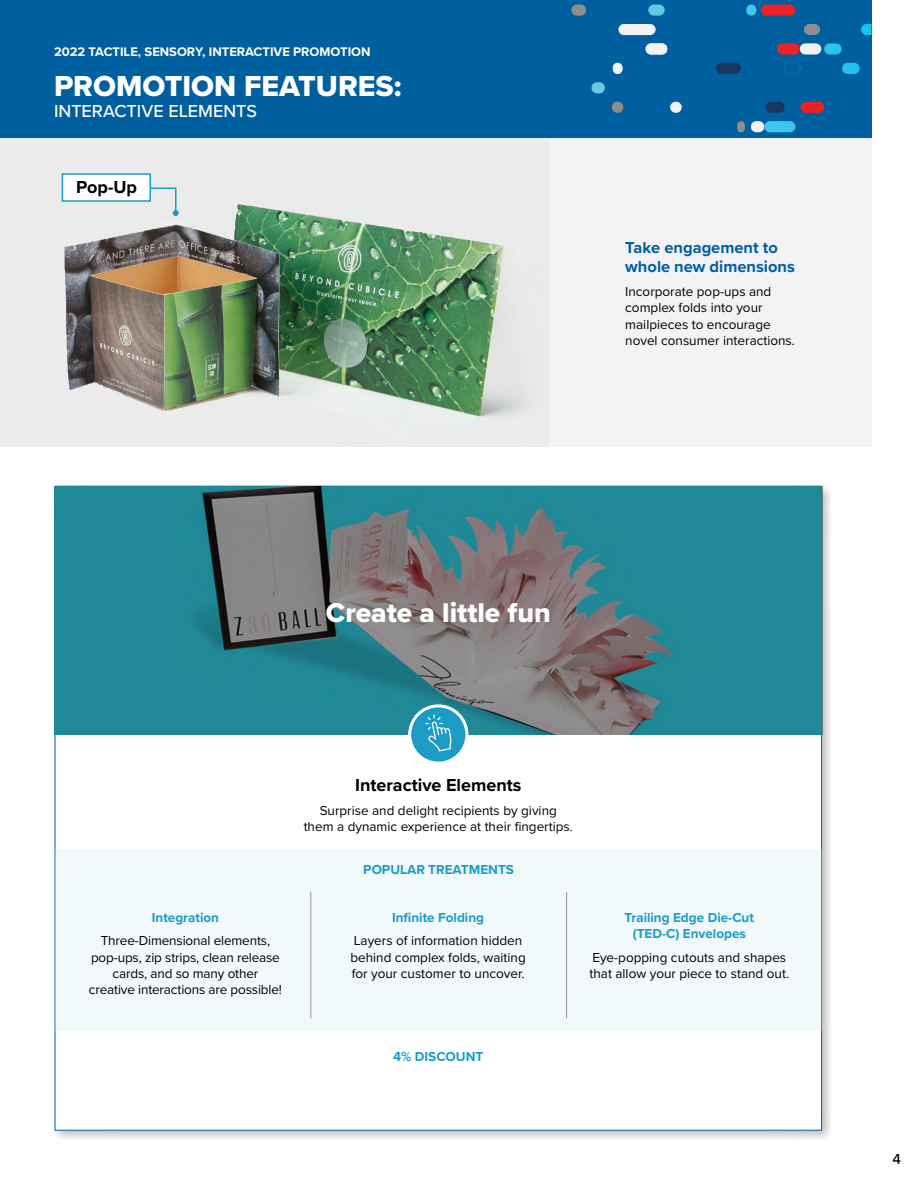
<style>
.page{position:relative;width:918px;height:1188px;background:#fff}
.page>*{position:absolute;margin:0;border:0;box-sizing:border-box;transform-origin:0 0}
.t1{font:30px "Proxima Nova Extrabld";color:#fff}
.t2{font:28.2px "Proxima Nova Extrabld";color:#fff}
.t3{font:700 18px "Proxima Nova";color:#000}
.t4{font:500 18px "Proxima Nova";color:#fff}
.t5{font:700 16.5px/19.8px "Proxima Nova";color:#005f9f}
.t6{font:500 15px "Proxima Nova";color:#000}
.t7{font:13.5px/16.2px "Proxima Nova";color:#000}
.t8{font:700 13.5px/16.2px "Proxima Nova";color:#1c9cc5;text-align:center}
.t9{font:700 12.9px "Proxima Nova";color:#fff}
</style>
<div class="page">
<div style="left:0;top:138px;width:872px;height:308px;background:#f3f3f5"></div>
<img style="left:46px;top:173px;width:503px;height:267px">
<div style="left:51px;top:482px;width:784px;height:661px;background:#000;opacity:.25"></div>
<div style="left:55px;top:486px;width:767px;height:644px;background:#fff"></div>
<svg style="left:54px;top:486px;width:769px;height:249px;background:#40808a"></svg>
<div style="left:55px;top:849px;width:767px;height:181px;background:#f1f9fb"></div>
<div style="left:0;top:0;width:872px;height:138px;background:#005f9f"></div>
<div style="left:613px;top:63px;width:9px;height:11px;background:#f3f3f5;border-radius:5px"></div>
<div style="left:646px;top:43px;width:21px;height:12px;background:#f3f3f5;border-radius:6px"></div>
<div style="left:670px;top:102px;width:12px;height:11px;background:#f3f3f5;border-radius:6px"></div>
<div style="left:761px;top:4px;width:34px;height:12px;background:#ec2027;border-radius:6px"></div>
<div style="left:716px;top:63px;width:25px;height:11px;background:#193660;border-radius:6px"></div>
<div style="left:777px;top:43px;width:23px;height:12px;background:#ec2027;border-radius:6px"></div>
<div style="left:800px;top:102px;width:24px;height:11px;background:#ec2027;border-radius:6px"></div>
<div style="left:612px;top:102px;width:11px;height:11px;background:#8e8e91;border-radius:6px"></div>
<div style="left:737px;top:121px;width:8px;height:11px;background:#8e8e91;border-radius:4px"></div>
<div style="left:800px;top:43px;width:21px;height:12px;background:#f3f3f5;border-radius:6px"></div>
<div style="left:804px;top:24px;width:16px;height:11px;background:#8e8e91;border-radius:6px"></div>
<div style="left:571px;top:4px;width:15px;height:12px;background:#8e8e91;border-radius:6px"></div>
<div style="left:591px;top:82px;width:14px;height:11px;background:#65cbe1;border-radius:6px"></div>
<div style="left:618px;top:24px;width:38px;height:11px;background:#f3f3f5;border-radius:6px"></div>
<svg style="left:648px;top:4px;width:17px;height:12px"></svg>
<svg style="left:746px;top:4px;width:10px;height:12px"></svg>
<div style="left:764px;top:121px;width:31px;height:11px;background:#40c6eb;border-radius:6px"></div>
<svg style="left:751px;top:121px;width:13px;height:11px"></svg>
<div style="left:751px;top:121px;width:13px;height:11px;background:#f3f3f5;border-radius:6px"></div>
<div style="left:766px;top:102px;width:19px;height:11px;background:#193660;border-radius:6px"></div>
<div style="left:824px;top:43px;width:18px;height:12px;background:#2ac4ed;border-radius:6px"></div>
<div style="left:842px;top:63px;width:18px;height:11px;background:#20c3ef;border-radius:6px"></div>
<svg style="left:861px;top:24px;width:11px;height:11px"></svg>
<div style="left:410px;top:706px;width:57px;height:57px;background:#1c9cc5;border-radius:50%"></div>
<div style="left:408px;top:704px;width:60px;height:61px;border:3px solid #fff;border-radius:50%"></div>
<svg style="left:425px;top:715px;width:27px;height:37px"></svg>
<hr style="left:311px;top:892px;width:1px;height:126px;background:#939598">
<hr style="left:566px;top:892px;width:1px;height:126px;background:#939598">
<svg style="left:149px;top:187px;width:30px;height:29px"></svg>
<div style="left:62px;top:173px;width:89px;height:29px;background:#fff;border:2px solid #1c9cc5"></div>
<p class="t9" style="left:54px;top:42px;width:318px">2022 TACTILE, SENSORY, INTERACTIVE PROMOTION</p>
<h1 class="t1" style="left:54px;top:63px;width:349px">PROMOTION FEATURES:</h1>
<h3 class="t4" style="left:54px;top:97px;width:205px">INTERACTIVE ELEMENTS</h3>
<h3 class="t3" style="left:76px;top:174px;width:62px">Pop-Up</h3>
<p class="t5" style="left:625px;top:237px;width:171px">Take engagement to whole new dimensions</p>
<p class="t7" style="left:625px;top:283px;width:171px">Incorporate pop-ups and complex folds into your mailpieces to encourage novel consumer interactions.</p>
<h2 class="t2" style="left:326px;top:591px;width:226px">Create a little fun</h2>
<p class="t8" style="left:152px;top:909px;width:69px">Integration</p>
<p class="t7" style="left:89px;top:932px;width:195px;text-align:center">Three-Dimensional elements, pop-ups, zip strips, clean release cards, and so many other creative interactions are possible!</p>
<h3 class="t3" style="left:355px;top:772px;width:168px">Interactive Elements</h3>
<p class="t7" style="left:304px;top:802px;width:271px;text-align:center">Surprise and delight recipients by giving them a dynamic experience at their fingertips.</p>
<p class="t8" style="left:363px;top:862px;width:152px">POPULAR TREATMENTS</p>
<p class="t8" style="left:392px;top:909px;width:93px">Infinite Folding</p>
<p class="t7" style="left:350px;top:932px;width:177px">Layers of information hidden behind complex folds, waiting for your customer to uncover.</p>
<p class="t8" style="left:625px;top:909px;width:131px">Trailing Edge Die-Cut (TED-C) Envelopes</p>
<p class="t7" style="left:590px;top:948px;width:201px">Eye-popping cutouts and shapes that allow your piece to stand out.</p>
<p class="t8" style="left:393px;top:1048px;width:92px">4% DISCOUNT</p>
<p class="t6" style="left:892px;top:1148px;width:10px">4</p>
</div>
